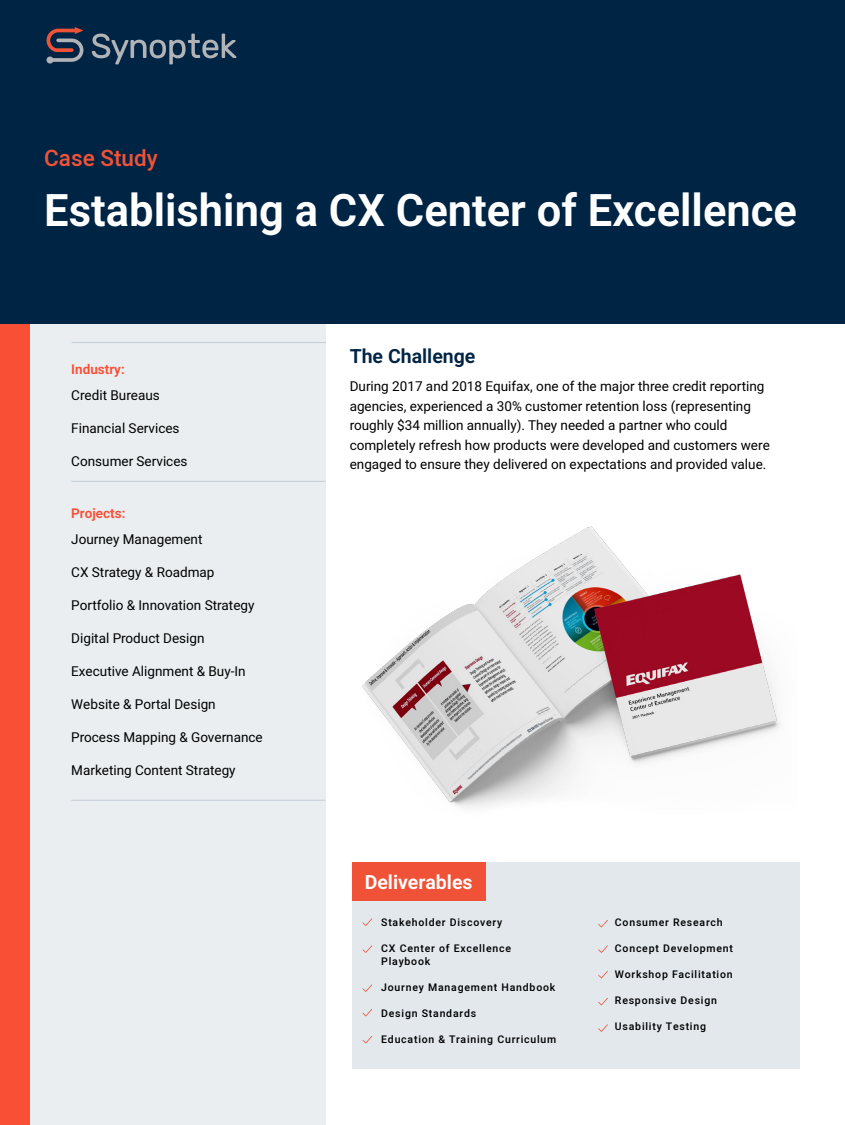
<style>
.page{position:relative;width:845px;height:1125px;background:#fff}
.page>*{position:absolute;margin:0;border:0;box-sizing:border-box;transform-origin:0 0}
.t1{font:600 44.85px "Heebo";color:#fff}
.t2{font:500 22.5px "Heebo";color:#f05238}
.Subtitle{font:600 19.5px "Heebo";color:#002444}
.Subtitle-2{font:600 19.5px "Heebo";color:#fff}
.t3{font:13.5px/19.5px "Heebo";color:#000}
.Bold_Orange{font:600 13.5px "Heebo";color:#f84f35}
.Paragraph_Style_2{font:500 10.5px/12.6px "Heebo";letter-spacing:.075em;color:#000}
</style>
<div class="page">
<div style="left:0;top:324px;width:326px;height:801px;background:#eaeef1"></div>
<div style="left:0;top:0;width:30px;height:1125px;background:#f84f35"></div>
<div style="left:0;top:0;width:844px;height:324px;background:#002444"></div>
<hr style="left:71px;top:481px;width:255px;height:1px;background:#c5d0d9">
<hr style="left:71px;top:800px;width:255px;height:1px;background:#c5d0d9">
<svg style="left:46px;top:27px;width:37px;height:37px"></svg>
<svg style="left:92px;top:34px;width:144px;height:30px"></svg>
<div style="left:352px;top:862px;width:448px;height:208px;background:#e2e8ec"></div>
<div style="left:352px;top:862px;width:134px;height:39px;background:#f05238"></div>
<img style="left:362px;top:526px;width:418px;height:282px">
<svg style="left:362px;top:918px;width:10px;height:8px"></svg>
<svg style="left:362px;top:945px;width:10px;height:8px"></svg>
<svg style="left:362px;top:984px;width:10px;height:8px"></svg>
<svg style="left:362px;top:1009px;width:10px;height:7px"></svg>
<svg style="left:362px;top:1036px;width:10px;height:7px"></svg>
<svg style="left:598px;top:1024px;width:10px;height:8px"></svg>
<svg style="left:598px;top:998px;width:10px;height:7px"></svg>
<svg style="left:598px;top:971px;width:10px;height:7px"></svg>
<svg style="left:598px;top:945px;width:10px;height:8px"></svg>
<svg style="left:598px;top:920px;width:10px;height:7px"></svg>
<hr style="left:72px;top:342px;width:254px;height:1px;background:#c5d0d9">
<p class="t2" style="left:44px;top:142px;width:115px">Case Study</p>
<p class="t1" style="left:44px;top:179px;width:754px">Establishing a CX Center of Excellence</p>
<p class="Bold_Orange" style="left:71px;top:360px;width:55px">Industry:</p>
<p class="t3" style="left:71px;top:385px;width:90px">Credit Bureaus</p>
<p class="t3" style="left:71px;top:418px;width:110px">Financial Services</p>
<p class="t3" style="left:71px;top:451px;width:118px">Consumer Services</p>
<p class="Bold_Orange" style="left:71px;top:504px;width:56px">Projects:</p>
<p class="t3" style="left:71px;top:529px;width:133px">Journey Management</p>
<p class="t3" style="left:71px;top:562px;width:145px">CX Strategy &amp; Roadmap</p>
<p class="t3" style="left:71px;top:595px;width:185px">Portfolio &amp; Innovation Strategy</p>
<p class="t3" style="left:71px;top:628px;width:135px">Digital Product Design</p>
<p class="t3" style="left:71px;top:661px;width:176px">Executive Alignment &amp; Buy-In</p>
<p class="t3" style="left:71px;top:694px;width:146px">Website &amp; Portal Design</p>
<p class="t3" style="left:71px;top:727px;width:193px">Process Mapping &amp; Governance</p>
<p class="t3" style="left:71px;top:760px;width:166px">Marketing Content Strategy</p>
<p class="Subtitle" style="left:350px;top:342px;width:127px">The Challenge</p>
<p class="t3" style="left:350px;top:377px;width:421px">During 2017 and 2018 Equifax, one of the major three credit reporting agencies, experienced a 30% customer retention loss (representing roughly $34 million annually). They needed a partner who could completely refresh how products were developed and customers were engaged to ensure they delivered on expectations and provided value.</p>
<p class="Subtitle-2" style="left:364px;top:868px;width:109px">Deliverables</p>
<p class="Paragraph_Style_2" style="left:381px;top:916px;width:122px">Stakeholder Discovery</p>
<p class="Paragraph_Style_2" style="left:381px;top:942px;width:131px">CX Center of Excellence<br>Playbook</p>
<p class="Paragraph_Style_2" style="left:381px;top:981px;width:176px">Journey Management Handbook</p>
<p class="Paragraph_Style_2" style="left:381px;top:1007px;width:96px">Design Standards</p>
<p class="Paragraph_Style_2" style="left:381px;top:1033px;width:177px">Education &amp; Training Curriculum</p>
<p class="Paragraph_Style_2" style="left:615px;top:916px;width:109px">Consumer Research</p>
<p class="Paragraph_Style_2" style="left:615px;top:942px;width:119px">Concept Development</p>
<p class="Paragraph_Style_2" style="left:615px;top:968px;width:119px">Workshop Facilitation</p>
<p class="Paragraph_Style_2" style="left:615px;top:994px;width:103px">Responsive Design</p>
<p class="Paragraph_Style_2" style="left:615px;top:1021px;width:93px">Usability Testing</p>
</div>
